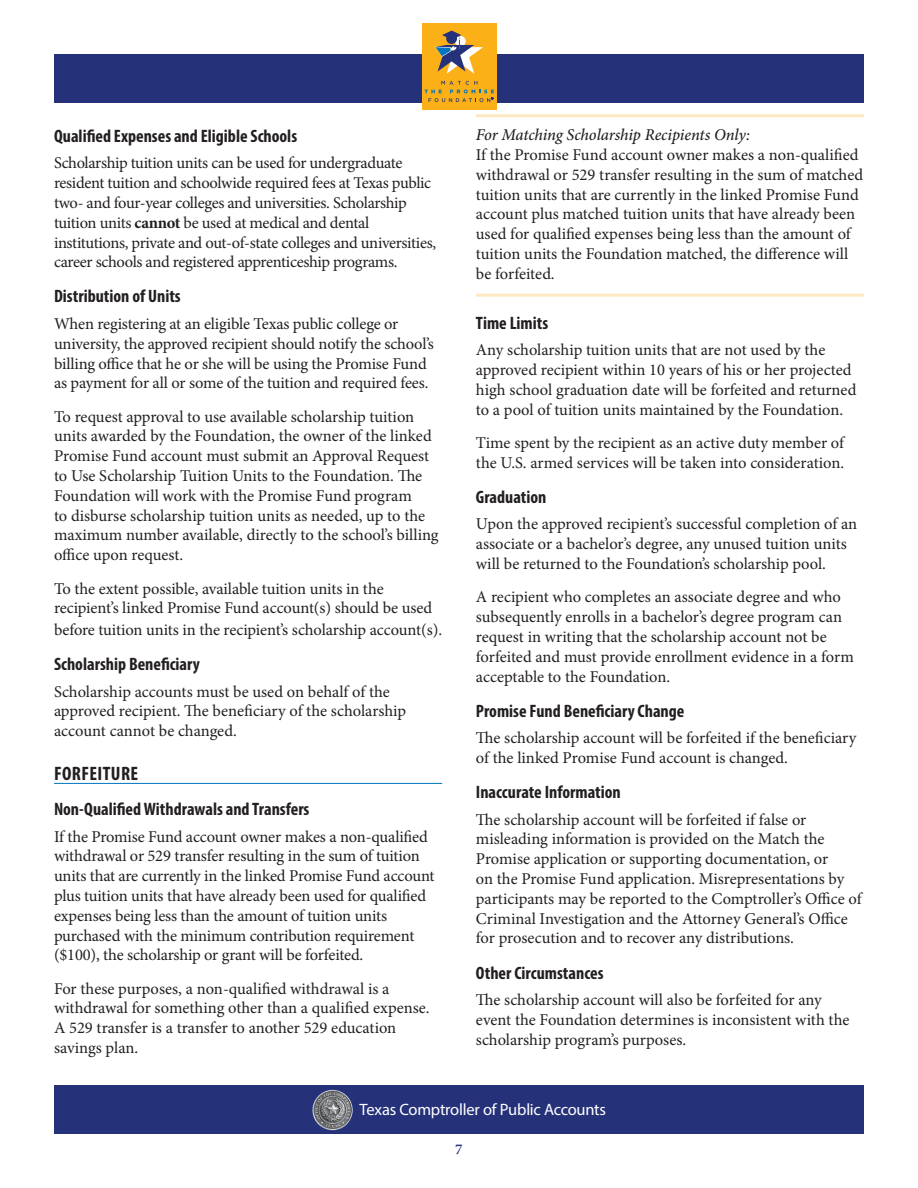
<style>
.page{position:relative;width:918px;height:1188px;background:#fff}
.page>*{position:absolute;margin:0;border:0;box-sizing:border-box;transform-origin:0 0}
.Title_-_Level_1{font:700 condensed 19.5px "Myriad Pro";letter-spacing:.02em;color:#231f20}
.Title_-_Level_2{font:700 condensed 18px "Myriad Pro";color:#231f20}
.t1{font:16.5px/19.8px "Minion Pro";letter-spacing:-.005em;color:#231f20}
.t2{font:16.5px/19.8px "Minion Pro";letter-spacing:-.025em;color:#231f20}
.Text_-_paragraphs_wi{font:italic 500 16.5px "Minion Pro";letter-spacing:-.01em;color:#231f20}
.t3{font:16.5px "Myriad Pro";letter-spacing:-.015em;color:#fff}
.t4{font:600 15px "Minion Pro";color:#253179}
.s1{font-weight:700}
</style>
<div class="page">
<div style="left:54px;top:1085px;width:810px;height:49px;background:#253179"></div>
<div style="left:54px;top:54px;width:810px;height:49px;background:#253179"></div>
<img style="left:312px;top:1089px;width:41px;height:42px">
<div style="left:422px;top:23px;width:74px;height:87px;background:#fbb017"></div>
<svg style="left:435px;top:31px;width:48px;height:43px"></svg>
<svg style="left:425px;top:81px;width:69px;height:21px"></svg>
<hr style="left:54px;top:783px;width:388px;height:1px;background:#0075bd">
<hr style="left:476px;top:114px;width:388px;height:3px;background:#fee8c3">
<hr style="left:476px;top:294px;width:388px;height:3px;background:#fee8c3">
<h3 class="Title_-_Level_2" style="left:54px;top:125px;width:245px">Qualified Expenses and Eligible Schools</h3>
<p class="t2" style="left:54px;top:153px;width:384px">Scholarship tuition units can be used for undergraduate resident tuition and schoolwide required fees at Texas public two- and four-year colleges and universities. Scholarship tuition units <span class="s1">cannot</span> be used at medical and dental institutions, private and out-of-state colleges and universities, career schools and registered apprenticeship programs.</p>
<h3 class="Title_-_Level_2" style="left:54px;top:285px;width:128px">Distribution of Units</h3>
<p class="t1" style="left:54px;top:314px;width:382px">When registering at an eligible Texas public college or university, the approved recipient should notify the school’s billing office that he or she will be using the Promise Fund as payment for all or some of the tuition and required fees.</p>
<p class="t1" style="left:54px;top:407px;width:386px">To request approval to use available scholarship tuition units awarded by the Foundation, the owner of the linked Promise Fund account must submit an Approval Request to Use Scholarship Tuition Units to the Foundation. The Foundation will work with the Promise Fund program<br>to disburse scholarship tuition units as needed, up to the maximum number available, directly to the school’s billing office upon request.</p>
<p class="t1" style="left:54px;top:578px;width:380px">To the extent possible, available tuition units in the recipient’s linked Promise Fund account(s) should be used</p>
<p class="t1" style="left:54px;top:620px;width:390px">before tuition units in the recipient’s scholarship account(s).</p>
<h3 class="Title_-_Level_2" style="left:54px;top:653px;width:147px">Scholarship Beneficiary</h3>
<p class="t1" style="left:54px;top:682px;width:354px">Scholarship accounts must be used on behalf of the approved recipient. The beneficiary of the scholarship account cannot be changed.</p>
<h2 class="Title_-_Level_1" style="left:54px;top:761px;width:86px">FORFEITURE</h2>
<h3 class="Title_-_Level_2" style="left:54px;top:798px;width:257px">Non-Qualified Withdrawals and Transfers</h3>
<p class="t1" style="left:54px;top:826px;width:382px">If the Promise Fund account owner makes a non-qualified withdrawal or 529 transfer resulting in the sum of tuition units that are currently in the linked Promise Fund account plus tuition units that have already been used for qualified expenses being less than the amount of tuition units purchased with the minimum contribution requirement ($100), the scholarship or grant will be forfeited.</p>
<p class="t1" style="left:54px;top:979px;width:377px">For these purposes, a non-qualified withdrawal is a withdrawal for something other than a qualified expense.<br>A 529 transfer is a transfer to another 529 education savings plan.</p>
<p class="Text_-_paragraphs_wi" style="left:476px;top:124px;width:276px">For Matching Scholarship Recipients Only:</p>
<p class="t1" style="left:476px;top:145px;width:389px">If the Promise Fund account owner makes a non-qualified withdrawal or 529 transfer resulting in the sum of matched tuition units that are currently in the linked Promise Fund account plus matched tuition units that have already been used for qualified expenses being less than the amount of tuition units the Foundation matched, the difference will be forfeited.</p>
<h3 class="Title_-_Level_2" style="left:476px;top:312px;width:74px">Time Limits</h3>
<p class="t1" style="left:476px;top:340px;width:382px">Any scholarship tuition units that are not used by the approved recipient within 10 years of his or her projected high school graduation date will be forfeited and returned to a pool of tuition units maintained by the Foundation.</p>
<p class="t1" style="left:476px;top:433px;width:370px">Time spent by the recipient as an active duty member of the U.S. armed services will be taken into consideration.</p>
<h3 class="Title_-_Level_2" style="left:476px;top:486px;width:72px">Graduation</h3>
<p class="t1" style="left:476px;top:514px;width:383px">Upon the approved recipient’s successful completion of an associate or a bachelor’s degree, any unused tuition units will be returned to the Foundation’s scholarship pool.</p>
<p class="t1" style="left:476px;top:587px;width:380px">A recipient who completes an associate degree and who subsequently enrolls in a bachelor’s degree program can request in writing that the scholarship account not be forfeited and must provide enrollment evidence in a form acceptable to the Foundation.</p>
<h3 class="Title_-_Level_2" style="left:476px;top:699px;width:210px">Promise Fund Beneficiary Change</h3>
<p class="t1" style="left:476px;top:728px;width:382px">The scholarship account will be forfeited if the beneficiary of the linked Promise Fund account is changed.</p>
<h3 class="Title_-_Level_2" style="left:476px;top:781px;width:146px">Inaccurate Information</h3>
<p class="t1" style="left:476px;top:810px;width:387px">The scholarship account will be forfeited if false or misleading information is provided on the Match the Promise application or supporting documentation, or<br>on the Promise Fund application. Misrepresentations by participants may be reported to the Comptroller’s Office of Criminal Investigation and the Attorney General’s Office for prosecution and to recover any distributions.</p>
<h3 class="Title_-_Level_2" style="left:476px;top:961px;width:129px">Other Circumstances</h3>
<p class="t1" style="left:476px;top:990px;width:375px">The scholarship account will also be forfeited for any event the Foundation determines is inconsistent with the scholarship program’s purposes.</p>
<p class="t3" style="left:360px;top:1100px;width:248px">Texas Comptroller of Public Accounts</p>
<p class="t4" style="left:455px;top:1139px;width:9px">7</p>
</div>
